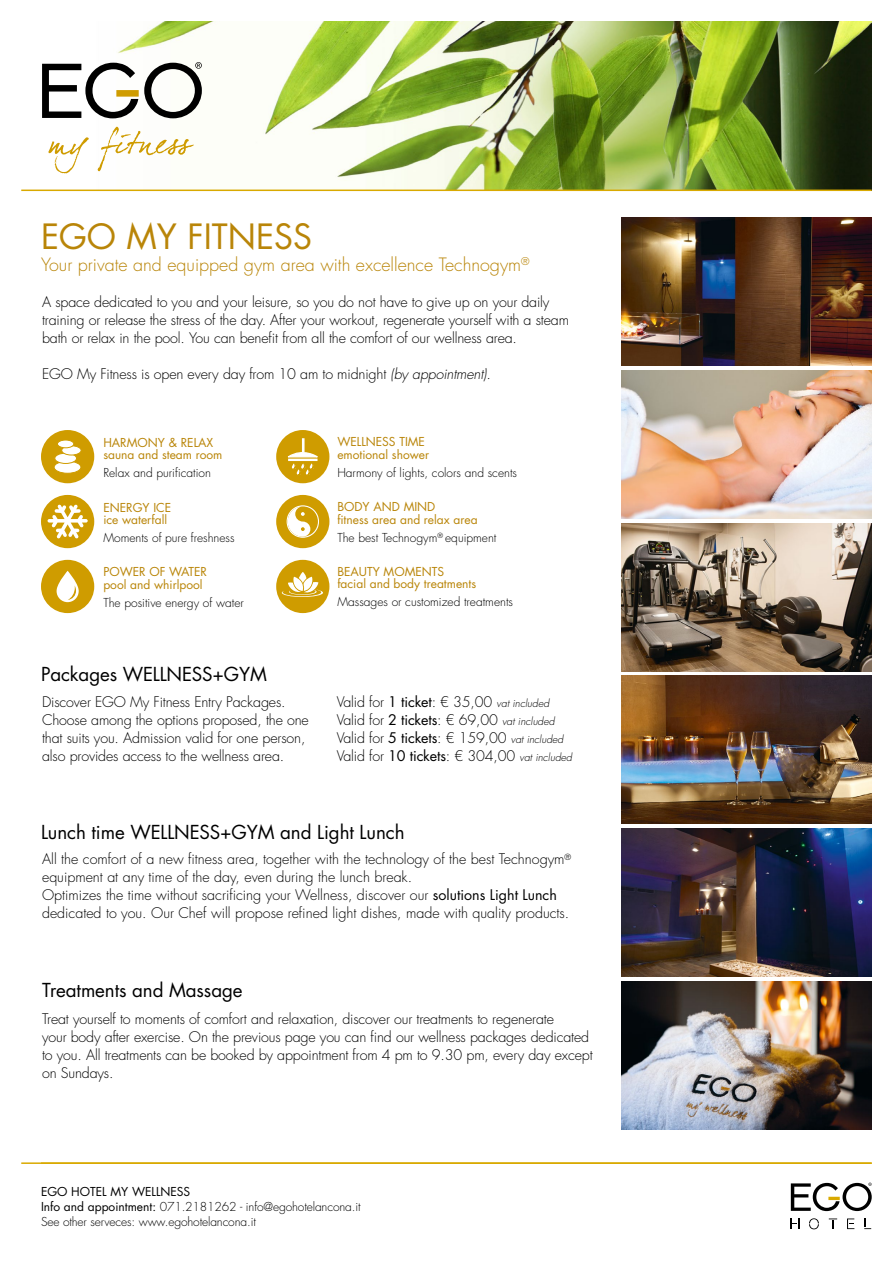
<style>
.page{position:relative;width:893px;height:1263px;background:#fff}
.page>*{position:absolute;margin:0;border:0;box-sizing:border-box;transform-origin:0 0}
.t1{font:33.9px "Futura Std";color:#b98508}
.t2{font:18.75px "Futura Std";letter-spacing:-.005em;color:#000}
.t3{font:300 17.85px "Futura Std";color:#b98508}
.t4{font:300 14.25px/18px "Futura Std";letter-spacing:-.01em;color:#000}
.t5{font:300 12px/15px "Futura Std";color:#000}
.t6{font:12px/12px "Futura Std";color:#b98508}
.s1{font-style:italic}
.s2{font-weight:400}
.s3{font-style:italic;font-size:10.5px}
</style>
<div class="page">
<img style="left:21px;top:21px;width:851px;height:169px">
<hr style="left:21px;top:1162px;width:851px;height:2px;background:#d9a900">
<svg style="left:809px;top:1218px;width:10px;height:11px"></svg>
<svg style="left:791px;top:1218px;width:8px;height:11px"></svg>
<svg style="left:847px;top:1218px;width:7px;height:11px"></svg>
<svg style="left:829px;top:1218px;width:8px;height:11px"></svg>
<svg style="left:864px;top:1218px;width:7px;height:11px"></svg>
<svg style="left:791px;top:1182px;width:81px;height:29px"></svg>
<svg style="left:48px;top:137px;width:41px;height:36px"></svg>
<svg style="left:98px;top:127px;width:96px;height:44px"></svg>
<svg style="left:42px;top:63px;width:96px;height:55px"></svg>
<svg style="left:144px;top:62px;width:58px;height:56px"></svg>
<hr style="left:21px;top:190px;width:851px;height:1px;background:#d9a900">
<div style="left:41px;top:560px;width:53px;height:53px;background:#cf9c00;border-radius:50%"></div>
<svg style="left:57px;top:571px;width:22px;height:31px"></svg>
<div style="left:41px;top:495px;width:53px;height:53px;background:#cf9c00;border-radius:50%"></div>
<svg style="left:48px;top:504px;width:40px;height:35px"></svg>
<div style="left:41px;top:430px;width:53px;height:53px;background:#cf9c00;border-radius:50%"></div>
<div style="left:54px;top:461px;width:27px;height:12px;background:#fff;border-radius:50%"></div>
<div style="left:54px;top:461px;width:27px;height:13px;border:1px solid #cf9c00;border-radius:50%"></div>
<div style="left:55px;top:453px;width:22px;height:10px;background:#fff;border-radius:50%"></div>
<div style="left:54px;top:453px;width:23px;height:11px;border:1px solid #cf9c00;border-radius:50%"></div>
<div style="left:62px;top:446px;width:19px;height:9px;background:#fff;border-radius:50%"></div>
<div style="left:61px;top:445px;width:21px;height:10px;border:1px solid #cf9c00;border-radius:50%"></div>
<div style="left:57px;top:440px;width:17px;height:8px;background:#fff;border-radius:50%"></div>
<div style="left:57px;top:440px;width:17px;height:8px;border:1px solid #cf9c00;border-radius:50%"></div>
<div style="left:276px;top:495px;width:53px;height:53px;background:#cf9c00;border-radius:50%"></div>
<svg style="left:287px;top:505px;width:32px;height:33px"></svg>
<div style="left:276px;top:560px;width:53px;height:53px;background:#cf9c00;border-radius:50%"></div>
<svg style="left:282px;top:572px;width:41px;height:25px"></svg>
<div style="left:276px;top:430px;width:53px;height:53px;background:#cf9c00;border-radius:50%"></div>
<svg style="left:287px;top:447px;width:31px;height:28px"></svg>
<hr style="left:302px;top:438px;width:3px;height:15px;background:#fff">
<img style="left:622px;top:218px;width:250px;height:148px">
<img style="left:622px;top:370px;width:250px;height:148px">
<img style="left:622px;top:523px;width:250px;height:148px">
<img style="left:622px;top:829px;width:250px;height:148px">
<img style="left:622px;top:676px;width:250px;height:148px">
<img style="left:622px;top:981px;width:250px;height:148px">
<h1 class="t1" style="left:41px;top:215px;width:273px">EGO MY FITNESS</h1>
<p class="t3" style="left:41px;top:254px;width:490px">Your private and equipped gym area with excellence Technogym<sup>®</sup></p>
<p class="t4" style="left:42px;top:293px;width:528px">A space dedicated to you and your leisure, so you do not have to give up on your daily training or release the stress of the day. After your workout, regenerate yourself with a steam bath or relax in the pool. You can benefit from all the comfort of our wellness area.</p>
<p class="t4" style="left:42px;top:365px;width:450px">EGO My Fitness is open every day from 10 am to midnight <span class="s1">(by appointment).</span></p>
<p class="t6" style="left:103px;top:436px;width:121px">HARMONY &amp; RELAX sauna and steam room</p>
<p class="t5" style="left:103px;top:465px;width:109px">Relax and purification</p>
<p class="t6" style="left:103px;top:501px;width:69px">ENERGY ICE ice waterfall</p>
<p class="t5" style="left:103px;top:530px;width:133px">Moments of pure freshness</p>
<p class="t6" style="left:103px;top:565px;width:105px;line-height:13.5px">POWER OF WATER pool and whirlpool</p>
<p class="t5" style="left:103px;top:596px;width:142px">The positive energy of water</p>
<h2 class="t2" style="left:41px;top:662px;width:228px">Packages WELLNESS+GYM</h2>
<p class="t4" style="left:42px;top:693px;width:268px">Discover EGO My Fitness Entry Packages.<br>Choose among the options proposed, the one that suits you. Admission valid for one person, also provides access to the wellness area.</p>
<p class="t6" style="left:337px;top:435px;width:93px;line-height:13.5px">WELLNESS TIME emotional shower</p>
<p class="t5" style="left:337px;top:466px;width:181px">Harmony of lights, colors and scents</p>
<p class="t6" style="left:337px;top:500px;width:142px;line-height:13.5px">BODY AND MIND<br>fitness area and relax area</p>
<p class="t5" style="left:337px;top:531px;width:161px">The best Technogym<sup>®</sup> equipment</p>
<p class="t6" style="left:337px;top:566px;width:140px">BEAUTY MOMENTS<br>facial and body treatments</p>
<p class="t5" style="left:337px;top:595px;width:177px">Massages or customized treatments</p>
<p class="t4" style="left:337px;top:693px;width:237px">Valid for <span class="s2">1 ticket</span>: € 35,00 <span class="s3">vat included </span>Valid for <span class="s2">2 tickets</span>: € 69,00 <span class="s3">vat included </span>Valid for <span class="s2">5 tickets</span>: € 159,00 <span class="s3">vat included </span>Valid for <span class="s2">10 tickets</span>: € 304,00 <span class="s3">vat included</span></p>
<h2 class="t2" style="left:41px;top:820px;width:365px">Lunch time WELLNESS+GYM and Light Lunch</h2>
<p class="t4" style="left:42px;top:851px;width:531px">All the comfort of a new fitness area, together with the technology of the best Technogym<sup>® </sup>equipment at any time of the day, even during the lunch break.<br>Optimizes the time without sacrificing your Wellness, discover our <span class="s2">solutions Light Lunch </span>dedicated to you. Our Chef will propose refined light dishes, made with quality products.</p>
<h2 class="t2" style="left:42px;top:978px;width:202px">Treatments and Massage</h2>
<p class="t4" style="left:42px;top:1010px;width:552px">Treat yourself to moments of comfort and relaxation, discover our treatments to regenerate<br>your body after exercise. On the previous page you can find our wellness packages dedicated to you. All treatments can be booked by appointment from 4 pm to 9.30 pm, every day except on Sundays.</p>
<p class="t5" style="left:41px;top:1184px;width:321px"><span class="s2">EGO HOTEL MY WELLNESS<br>Info and appointment:</span> 071.2181262 - info@egohotelancona.it<br>See other serveces: www.egohotelancona.it</p>
</div>
